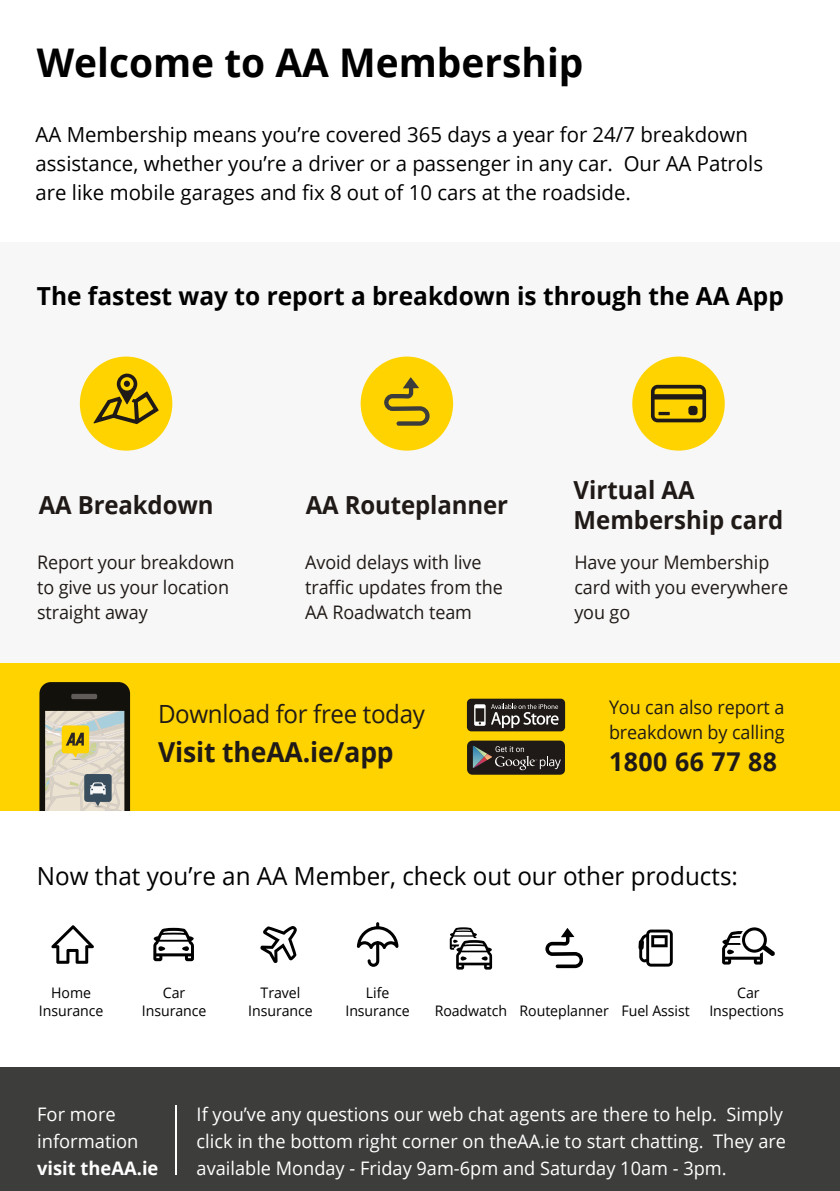
<style>
.page{position:relative;width:840px;height:1191px;background:#fff}
.page>*{position:absolute;margin:0;border:0;box-sizing:border-box;transform-origin:0 0}
.t1{font:700 39.6px "Open Sans";color:#000}
.t2{font:700 27.6px "Open Sans";letter-spacing:-.005em;color:#1f1a17;scale:.96 1}
.t3{font:700 26px "Open Sans";letter-spacing:.02em;color:#1f1a17;scale:.96 1}
.t4{font:25px "Open Sans";letter-spacing:-.015em;color:#1f1a17;scale:.96 1}
.t5{font:24.8px "Open Sans";color:#000}
.t6{font:700 24.8px "Open Sans";color:#000}
.t7{font:700 24.8px/29.8px "Open Sans";letter-spacing:-.005em;color:#1f1a17;scale:.96 1}
.t8{font:20.8px/29px "Open Sans";color:#000}
.t9{font:18.6px/24.8px "Open Sans";letter-spacing:-.005em;color:#1f1a17;scale:.96 1}
.t10{font:18.6px/27px "Open Sans";color:#fff}
.t11{font:700 18.6px "Open Sans";color:#fff}
.t12{font:14.6px/18.6px "Open Sans";letter-spacing:-.005em;color:#000;text-align:center}
</style>
<div class="page">
<div style="left:0;top:242px;width:839px;height:421px;background:#f8f7f7"></div>
<div style="left:0;top:1067px;width:839px;height:124px;background:#3d3e3c"></div>
<div style="left:0;top:663px;width:839px;height:147px;background:#ffd300"></div>
<div style="left:80px;top:356px;width:92px;height:94px;background:#ffd300;border-radius:50%"></div>
<svg style="left:93px;top:373px;width:66px;height:51px"></svg>
<div style="left:632px;top:356px;width:92px;height:94px;background:#ffd300;border-radius:50%"></div>
<svg style="left:650px;top:385px;width:55px;height:37px"></svg>
<div style="left:688px;top:406px;width:9px;height:9px;background:#1f1a17;border-radius:3px"></div>
<svg style="left:356px;top:922px;width:42px;height:44px"></svg>
<svg style="left:449px;top:927px;width:43px;height:42px"></svg>
<div style="left:467px;top:740px;width:97px;height:34px;background:#1f1a17;border-radius:5px"></div>
<svg style="left:472px;top:746px;width:88px;height:24px"></svg>
<div style="left:466px;top:698px;width:98px;height:33px;background:#1f1a17;border-radius:4px"></div>
<svg style="left:474px;top:704px;width:84px;height:24px"></svg>
<svg style="left:39px;top:682px;width:91px;height:129px;background:#96917c"></svg>
<svg style="left:545px;top:928px;width:37px;height:40px"></svg>
<div style="left:360px;top:356px;width:93px;height:94px;background:#ffd300;border-radius:50%"></div>
<svg style="left:384px;top:377px;width:45px;height:49px"></svg>
<svg style="left:639px;top:929px;width:33px;height:37px"></svg>
<div style="left:638px;top:939px;width:5px;height:11px;background:#000;border-radius:3px"></div>
<svg style="left:722px;top:927px;width:52px;height:37px"></svg>
<hr style="left:175px;top:1105px;width:2px;height:70px;background:#fff">
<svg style="left:51px;top:925px;width:43px;height:38px"></svg>
<svg style="left:153px;top:927px;width:41px;height:34px"></svg>
<svg style="left:260px;top:926px;width:37px;height:37px"></svg>
<h1 class="t1" style="left:37px;top:35px;width:548px">Welcome to AA Membership</h1>
<p class="t8" style="left:36px;top:119px;width:728px">AA Membership means you’re covered 365 days a year for 24/7 breakdown assistance, whether you’re a driver or a passenger in any car. Our AA Patrols are like mobile garages and fix 8 out of 10 cars at the roadside.</p>
<h3 class="t6" style="left:37px;top:278px;width:748px">The fastest way to report a breakdown is through the AA App</h3>
<h3 class="t7" style="left:39px;top:490px;width:183px">AA Breakdown</h3>
<p class="t9" style="left:37px;top:549px;width:207px">Report your breakdown to give us your location straight away</p>
<h3 class="t7" style="left:306px;top:490px;width:212px">AA Routeplanner</h3>
<p class="t9" style="left:305px;top:549px;width:207px">Avoid delays with live traffic updates from the<br>AA Roadwatch team</p>
<h3 class="t4" style="left:158px;top:697px;width:279px">Download for free today</h3>
<h2 class="t2" style="left:158px;top:732px;width:247px">Visit theAA.ie/app</h2>
<h3 class="t7" style="left:573px;top:475px;width:220px">Virtual AA<br>Membership card</h3>
<p class="t9" style="left:574px;top:549px;width:224px">Have your Membership card with you everywhere you go</p>
<p class="t9" style="left:608px;top:695px;width:184px">You can also report a breakdown by calling</p>
<h3 class="t3" style="left:608px;top:742px;width:176px">1800 66 77 88</h3>
<h3 class="t5" style="left:37px;top:859px;width:702px">Now that you’re an AA Member, check out our other products:</h3>
<p class="t12" style="left:39px;top:982px;width:66px">Home<br>Insurance</p>
<p class="t12" style="left:142px;top:982px;width:66px">Car<br>Insurance</p>
<p class="t12" style="left:248px;top:982px;width:66px">Travel<br>Insurance</p>
<p class="t12" style="left:345px;top:982px;width:66px">Life<br>Insurance</p>
<p class="t12" style="left:434px;top:1001px;width:256px">Roadwatch Routeplanner Fuel Assist</p>
<p class="t12" style="left:709px;top:982px;width:76px">Car<br>Inspections</p>
<p class="t10" style="left:37px;top:1100px;width:103px">For more information</p>
<p class="t11" style="left:37px;top:1155px;width:123px">visit theAA.ie</p>
<p class="t10" style="left:196px;top:1100px;width:590px">If you’ve any questions our web chat agents are there to help. Simply click in the bottom right corner on theAA.ie to start chatting. They are available Monday - Friday 9am-6pm and Saturday 10am - 3pm.</p>
</div>
